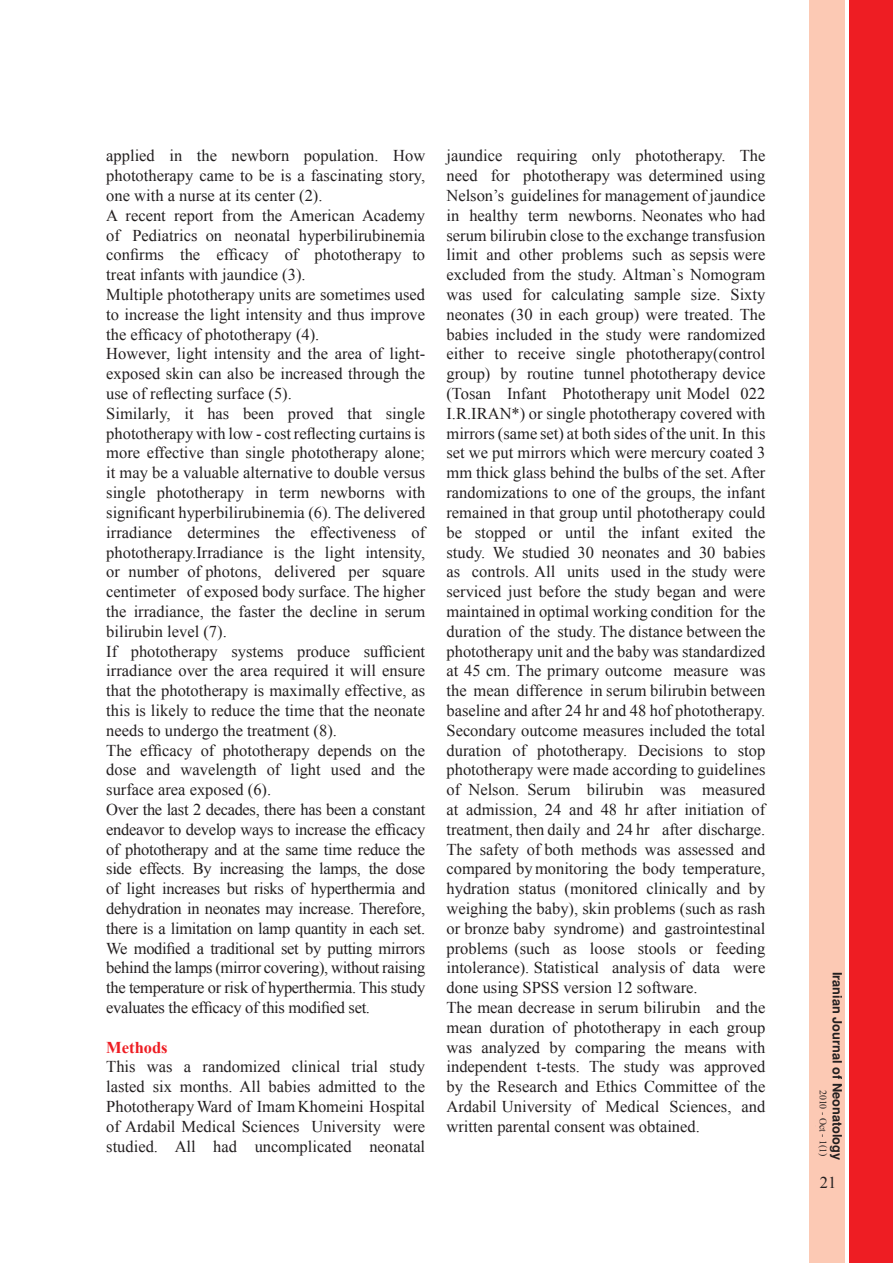
<style>
.page{position:relative;width:893px;height:1263px;background:#fff}
.page>*{position:absolute;margin:0;border:0;box-sizing:border-box;transform-origin:0 0}
.t1{font:700 18px "Win Soft Pro";color:#231f20}
.t2{font:16.5px/19.8px "Times New Roman";color:#231f20;text-align:justify}
.t3{font:700 16.5px "Times New Roman";color:#ee1d23}
.t4{font:15px "Angsana UPC";color:#231f20}
</style>
<div class="page">
<div style="left:809px;top:0;width:46px;height:1263px;background:#fcc9b4"></div>
<div style="left:846px;top:0;width:47px;height:1263px;background:#ee1d23"></div>
<hr style="left:846px;top:0;width:3px;height:1263px;background:#fff">
<p class="t2" style="left:106px;top:146px;width:320px">applied in the newborn population. How phototherapy came to be is a fascinating story, one with a nurse at its center (2).</p>
<p class="t2" style="left:106px;top:205px;width:320px">A recent report from the American Academy of Pediatrics on neonatal hyperbilirubinemia confirms the efficacy of phototherapy to treat infants with jaundice (3).</p>
<p class="t2" style="left:106px;top:284px;width:320px">Multiple phototherapy units are sometimes used to increase the light intensity and thus improve the efficacy of phototherapy (4).</p>
<p class="t2" style="left:106px;top:344px;width:320px">However, light intensity and the area of light&shy;exposed skin can also be increased through the use of reflecting surface (5).</p>
<p class="t2" style="left:106px;top:403px;width:320px">Similarly, it has been proved that single phototherapy with low - cost reflecting curtains is more effective than single phototherapy alone; it may be a valuable alternative to double versus single phototherapy in term newborns with significant hyperbilirubinemia (6). The delivered irradiance determines the effectiveness of phototherapy.Irradiance is the light intensity, or number of photons, delivered per square centimeter of exposed body surface. The higher the irradiance, the faster the decline in serum bilirubin level (7).</p>
<p class="t2" style="left:106px;top:641px;width:320px">If phototherapy systems produce sufficient irradiance over the area required it will ensure that the phototherapy is maximally effective, as this is likely to reduce the time that the neonate needs to undergo the treatment (8).</p>
<p class="t2" style="left:106px;top:740px;width:320px">The efficacy of phototherapy depends on the dose and wavelength of light used and the surface area exposed (6).</p>
<p class="t2" style="left:106px;top:799px;width:320px">Over the last 2 decades, there has been a constant endeavor to develop ways to increase the efficacy of phototherapy and at the same time reduce the side effects. By increasing the lamps, the dose of light increases but risks of hyperthermia and dehydration in neonates may increase. Therefore, there is a limitation on lamp quantity in each set.<br>We modified a traditional set by putting mirrors behind the lamps (mirror covering), without raising the temperature or risk of hyperthermia. This study evaluates the efficacy of this modified set.</p>
<p class="t3" style="left:106px;top:1036px;width:63px">Methods</p>
<p class="t2" style="left:106px;top:1057px;width:320px">This was a randomized clinical trial study lasted six months. All babies admitted to the Phototherapy Ward of Imam Khomeini Hospital of Ardabil Medical Sciences University were studied. All had uncomplicated neonatal</p>
<p class="t2" style="left:446px;top:146px;width:320px">jaundice requiring only phototherapy. The need for phototherapy was determined using Nelson’s guidelines for management of jaundice in healthy term newborns. Neonates who had serum bilirubin close to the exchange transfusion limit and other problems such as sepsis were excluded from the study. Altman`s Nomogram was used for calculating sample size. Sixty neonates (30 in each group) were treated. The babies included in the study were randomized either to receive single phototherapy(control group) by routine tunnel phototherapy device (Tosan Infant Phototherapy unit Model 022<br>I.R.IRAN*) or single phototherapy covered with mirrors (same set) at both sides of the unit. In this set we put mirrors which were mercury coated 3 mm thick glass behind the bulbs of the set. After randomizations to one of the groups, the infant remained in that group until phototherapy could be stopped or until the infant exited the study. We studied 30 neonates and 30 babies as controls. All units used in the study were serviced just before the study began and were maintained in optimal working condition for the duration of the study. The distance between the phototherapy unit and the baby was standardized at 45 cm. The primary outcome measure was the mean difference in serum bilirubin between baseline and after 24 hr and 48 hof phototherapy.</p>
<p class="t2" style="left:446px;top:720px;width:320px">Secondary outcome measures included the total duration of phototherapy. Decisions to stop phototherapy were made according to guidelines of Nelson. Serum bilirubin was measured at admission, 24 and 48 hr after initiation of treatment, then daily and 24 hr after discharge.<br>The safety of both methods was assessed and compared by monitoring the body temperature, hydration status (monitored clinically and by weighing the baby), skin problems (such as rash or bronze baby syndrome) and gastrointestinal problems (such as loose stools or feeding intolerance). Statistical analysis of data were done using SPSS version 12 software.</p>
<p class="t2" style="left:446px;top:997px;width:320px">The mean decrease in serum bilirubin and the mean duration of phototherapy in each group was analyzed by comparing the means with independent t-tests. The study was approved by the Research and Ethics Committee of the Ardabil University of Medical Sciences, and written parental consent was obtained.</p>
<p class="t1" style="left:851px;top:971px;width:190px;rotate:90deg">Iranian Journal of Neonatology</p>
<p class="t2" style="left:820px;top:1172px;width:18px">21</p>
<p class="t4" style="left:833px;top:1085px;width:59px;rotate:90deg">2010 - July - 1</p>
<p class="t4" style="left:834px;top:1089px;width:69px;rotate:90deg">2010 - Oct - 1(1)</p>
</div>
